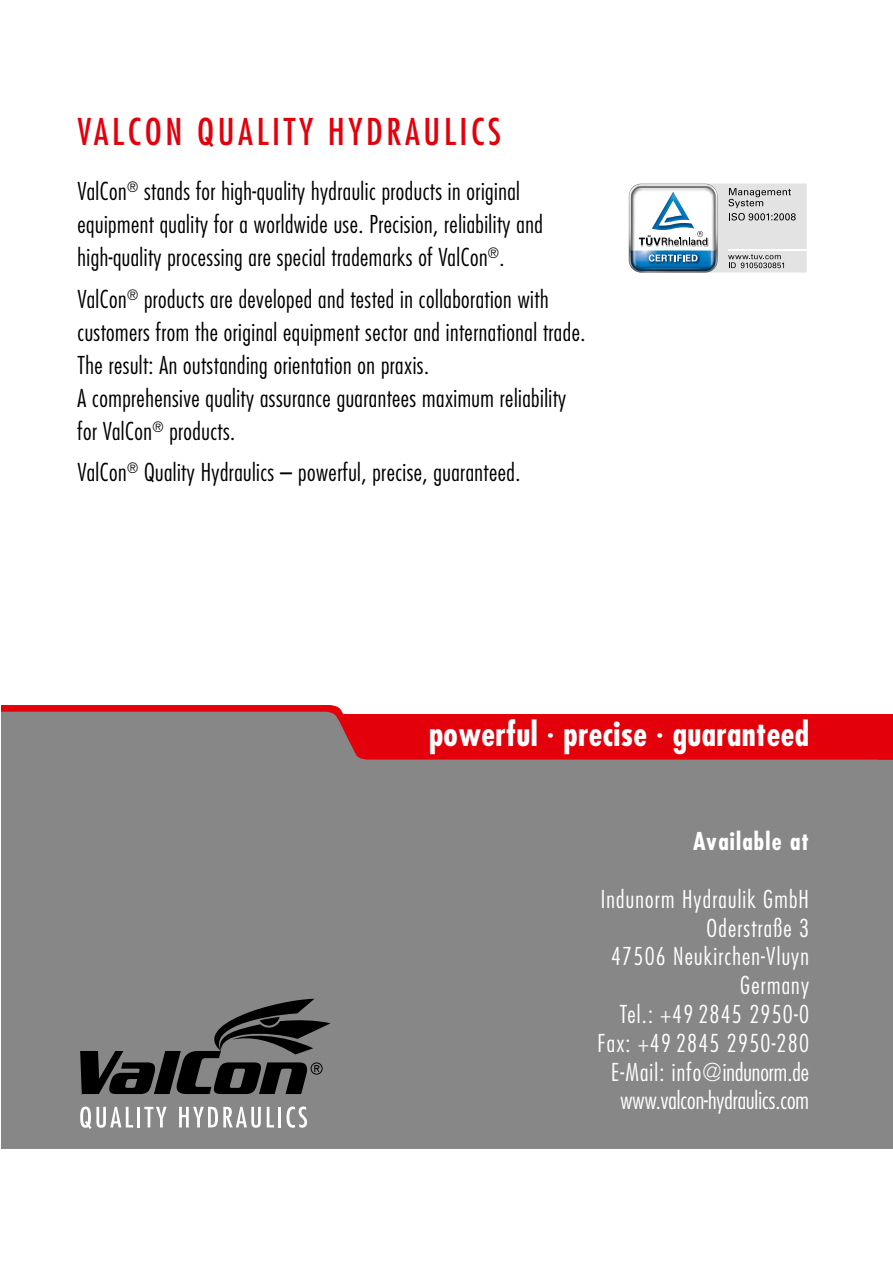
<style>
.page{position:relative;width:893px;height:1263px;background:#fff}
.page>*{position:absolute;margin:0;border:0;box-sizing:border-box;transform-origin:0 0}
.t1{font:condensed 36px "Futura";letter-spacing:.1em;color:#e3000b}
.t2{font:700 condensed 33px "Futura";letter-spacing:.01em;color:#fff}
.t3{font:300 condensed 24px/33px "Futura";letter-spacing:.02em;color:#000}
.t4{font:300 condensed 24px/28.8px "Futura";letter-spacing:.05em;color:#fff;text-align:right}
.t5{font:700 condensed 24px "Futura";letter-spacing:.05em;color:#fff}
.s1{font-family:"Times";font-stretch:normal}
.s2{font-stretch:normal}
</style>
<div class="page">
<div style="left:1px;top:708px;width:892px;height:555px;background:#868786"></div>
<div style="left:1px;top:1149px;width:892px;height:114px;background:#fff"></div>
<svg style="left:1px;top:705px;width:892px;height:54px;fill:#e3000b"></svg>
<svg style="left:80px;top:999px;width:251px;height:96px"></svg>
<svg style="left:80px;top:1106px;width:53px;height:23px"></svg>
<hr style="left:137px;top:1107px;width:3px;height:20px;background:#fff">
<svg style="left:144px;top:1107px;width:23px;height:20px"></svg>
<svg style="left:179px;top:1107px;width:82px;height:21px"></svg>
<svg style="left:267px;top:1107px;width:7px;height:20px"></svg>
<hr style="left:278px;top:1107px;width:3px;height:20px;background:#fff">
<svg style="left:287px;top:1106px;width:20px;height:22px"></svg>
<svg style="left:628px;top:183px;width:179px;height:90px"></svg>
<h1 class="t1" style="left:78px;top:110px;width:425px">VALCON QUALITY HYDRAULICS</h1>
<p class="t3" style="left:78px;top:175px;width:467px">ValCon<sup>®</sup> stands for high-quality hydraulic products in original equipment quality for a worldwide use. Precision, reliability and high-quality processing are special trademarks of ValCon<sup>®</sup>.</p>
<p class="t3" style="left:78px;top:282px;width:509px">ValCon<sup>®</sup> products are developed and tested in collaboration with customers from the original equipment sector and international trade.<br>The result: An outstanding orientation on praxis.<br>A comprehensive quality assurance guarantees maximum reliability for ValCon<sup>®</sup> products.</p>
<p class="t3" style="left:78px;top:456px;width:444px">ValCon<sup>®</sup> Quality Hydraulics – powerful, precise, guaranteed.</p>
<h2 class="t2" style="left:429px;top:713px;width:381px">powerful <span class="s1">·</span> precise <span class="s1">·</span> guaranteed</h2>
<p class="t5" style="left:693px;top:826px;width:117px">Available at</p>
<p class="t4" style="left:597px;top:884px;width:213px">Indunorm Hydraulik GmbH<br>Oderstraße 3<br>47506 Neukirchen-Vluyn<br>Germany<br>Tel.: +49 2845 2950-0<br>Fax: +49 2845 2950-280<br>E-Mail: info<span class="s2">@</span>indunorm.de www.valcon-hydraulics.com</p>
</div>
